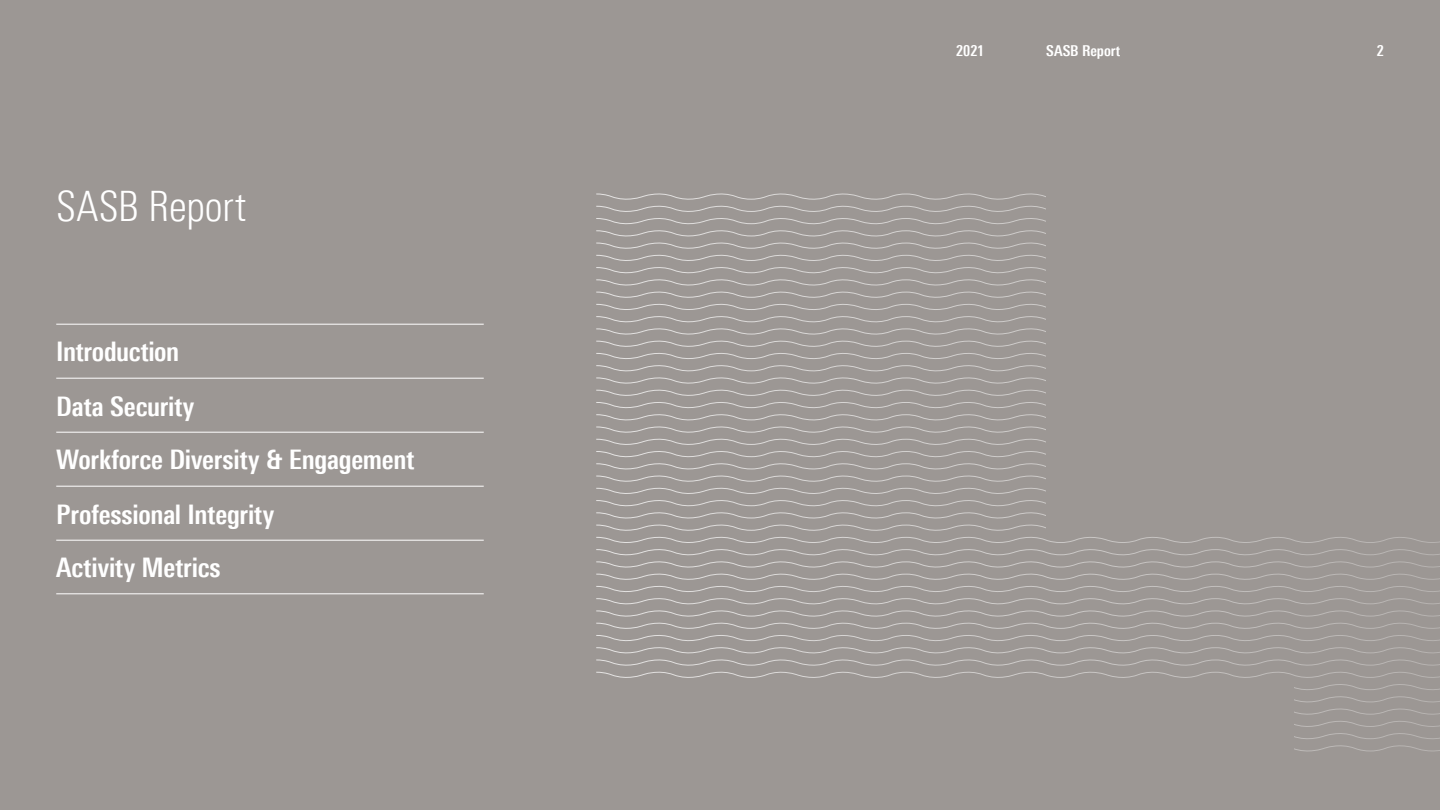
<style>
.page{position:relative;width:1440px;height:810px;background:#9c9794}
.page>*{position:absolute;margin:0;border:0;box-sizing:border-box;transform-origin:0 0}
.t1{font:300 condensed 42px "Univers Nextfor MORN";letter-spacing:-.02em;color:#fff}
.t2{font:700 condensed 27px/55.1px "Univers Nextfor MORN";letter-spacing:-.005em;color:#fff}
.t3{font:700 condensed 15px "Univers Nextfor MORN";color:#fff}
</style>
<div class="page">
<hr style="left:56px;top:378px;width:428px;height:1px;background:#fff">
<hr style="left:56px;top:486px;width:428px;height:1px;background:#fff">
<hr style="left:56px;top:324px;width:428px;height:1px;background:#fff">
<hr style="left:56px;top:432px;width:428px;height:1px;background:#fff">
<hr style="left:56px;top:540px;width:428px;height:1px;background:#fff">
<hr style="left:56px;top:594px;width:428px;height:1px;background:#fff">
<svg style="left:596px;top:193px;width:844px;height:559px"></svg>
<div style="left:596px;top:681px;width:698px;height:75px;background:#9c9794"></div>
<div style="left:1046px;top:135px;width:394px;height:397px;background:#9c9794"></div>
<h1 class="t1" style="left:56px;top:182px;width:191px">SASB Report</h1>
<p class="t2" style="left:56px;top:323px;width:140px">Introduction<br>Data Security</p>
<p class="t2" style="left:56px;top:431px;width:360px">Workforce Diversity &amp; Engagement</p>
<p class="t2" style="left:56px;top:487px;width:219px">Professional Integrity</p>
<p class="t2" style="left:56px;top:539px;width:166px">Activity Metrics</p>
<p class="t3" style="left:956px;top:42px;width:30px">2021</p>
<p class="t3" style="left:1046px;top:42px;width:76px">SASB Report</p>
<p class="t3" style="left:1377px;top:42px;width:9px">2</p>
</div>
